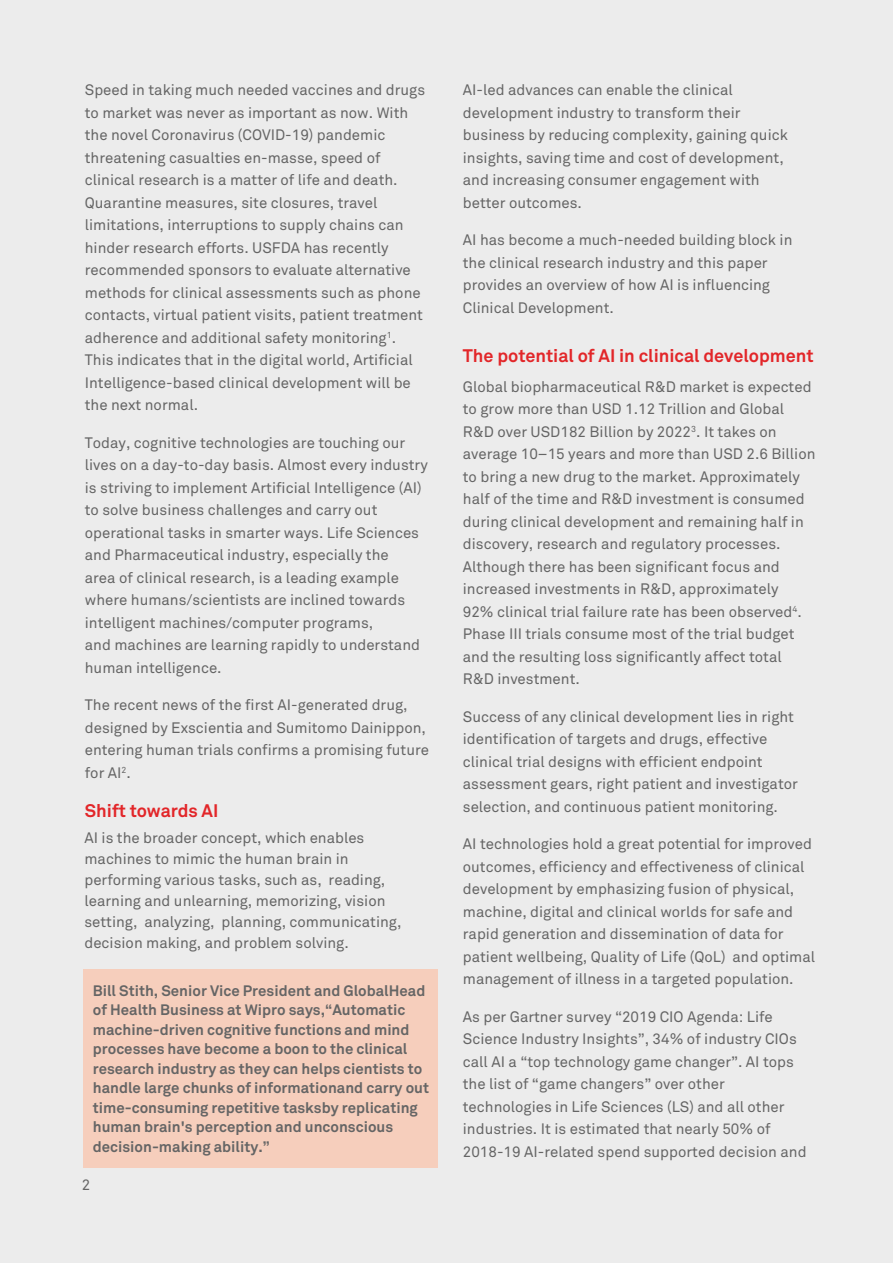
<style>
.page{position:relative;width:893px;height:1263px;background:#ececec}
.page>*{position:absolute;margin:0;border:0;box-sizing:border-box;transform-origin:0 0}
.t1{font:700 18px "Wipro Akkurat";color:#e22629}
.t2{font:15px/22.5px "Wipro Akkurat";color:#656565}
.t3{font:700 15px/19.5px "Wipro Akkurat";color:#656565}
.t4{font:15px "Wipro Akkurat";color:#666}
</style>
<div class="page">
<div style="left:83px;top:969px;width:355px;height:199px;background:#f6cebc"></div>
<p class="t2" style="left:85px;top:79px;width:342px">Speed in taking much needed vaccines and drugs to market was never as important as now. With the novel Coronavirus (COVID-19) pandemic threatening casualties en-masse, speed of clinical research is a matter of life and death.<br>Quarantine measures, site closures, travel limitations, interruptions to supply chains can hinder research efforts. USFDA has recently recommended sponsors to evaluate alternative methods for clinical assessments such as phone contacts, virtual patient visits, patient treatment adherence and additional safety monitoring<sup>1</sup>.<br>This indicates that in the digital world, Artificial Intelligence-based clinical development will be the next normal.</p>
<p class="t2" style="left:85px;top:431px;width:344px">Today, cognitive technologies are touching our lives on a day-to-day basis. Almost every industry is striving to implement Artificial Intelligence (AI) to solve business challenges and carry out operational tasks in smarter ways. Life Sciences and Pharmaceutical industry, especially the<br>area of clinical research, is a leading example where humans/scientists are inclined towards intelligent machines/computer programs,<br>and machines are learning rapidly to understand human intelligence.</p>
<p class="t2" style="left:85px;top:694px;width:346px">The recent news of the first AI-generated drug, designed by Exscientia and Sumitomo Dainippon, entering human trials confirms a promising future for AI<sup>2</sup>.</p>
<p class="t1" style="left:85px;top:800px;width:135px">Shift towards AI</p>
<p class="t2" style="left:84px;top:828px;width:318px;line-height:21px">AI is the broader concept, which enables machines to mimic the human brain in performing various tasks, such as, reading, learning and unlearning, memorizing, vision setting, analyzing, planning, communicating, decision making, and problem solving.</p>
<p class="t3" style="left:93px;top:981px;width:338px">Bill Stith, Senior Vice President and GlobalHead of Health Business at Wipro says,“Automatic machine-driven cognitive functions and mind processes have become a boon to the clinical research industry as they can helps cientists to handle large chunks of informationand carry out time-consuming repetitive tasksby replicating human brain's perception and unconscious decision-making ability.”</p>
<p class="t4" style="left:82px;top:1176px;width:10px">2</p>
<p class="t2" style="left:463px;top:79px;width:327px">AI-led advances can enable the clinical development industry to transform their business by reducing complexity, gaining quick insights, saving time and cost of development, and increasing consumer engagement with better outcomes.</p>
<p class="t2" style="left:463px;top:229px;width:331px">AI has become a much-needed building block in the clinical research industry and this paper provides an overview of how AI is influencing Clinical Development.</p>
<p class="t1" style="left:463px;top:345px;width:352px">The potential of AI in clinical development</p>
<p class="t2" style="left:463px;top:375px;width:354px">Global biopharmaceutical R&amp;D market is expected to grow more than USD 1.12 Trillion and Global R&amp;D over USD182 Billion by 2022<sup>3</sup>. It takes on average 10–15 years and more than USD 2.6 Billion to bring a new drug to the market. Approximately half of the time and R&amp;D investment is consumed during clinical development and remaining half in discovery, research and regulatory processes.<br>Although there has been significant focus and increased investments in R&amp;D, approximately<br>92% clinical trial failure rate has been observed<sup>4</sup>.<br>Phase III trials consume most of the trial budget and the resulting loss significantly affect total R&amp;D investment.</p>
<p class="t2" style="left:463px;top:705px;width:336px">Success of any clinical development lies in right identification of targets and drugs, effective clinical trial designs with efficient endpoint assessment gears, right patient and investigator selection, and continuous patient monitoring.</p>
<p class="t2" style="left:463px;top:833px;width:354px">AI technologies hold a great potential for improved outcomes, efficiency and effectiveness of clinical development by emphasizing fusion of physical, machine, digital and clinical worlds for safe and rapid generation and dissemination of data for patient wellbeing, Quality of Life (QoL) and optimal management of illness in a targeted population.</p>
<p class="t2" style="left:463px;top:1005px;width:345px">As per Gartner survey “2019 CIO Agenda: Life Science Industry Insights”, 34% of industry CIOs call AI a “top technology game changer”. AI tops the list of “game changers” over other technologies in Life Sciences (LS) and all other industries. It is estimated that nearly 50% of 2018-19 AI-related spend supported decision and</p>
</div>
